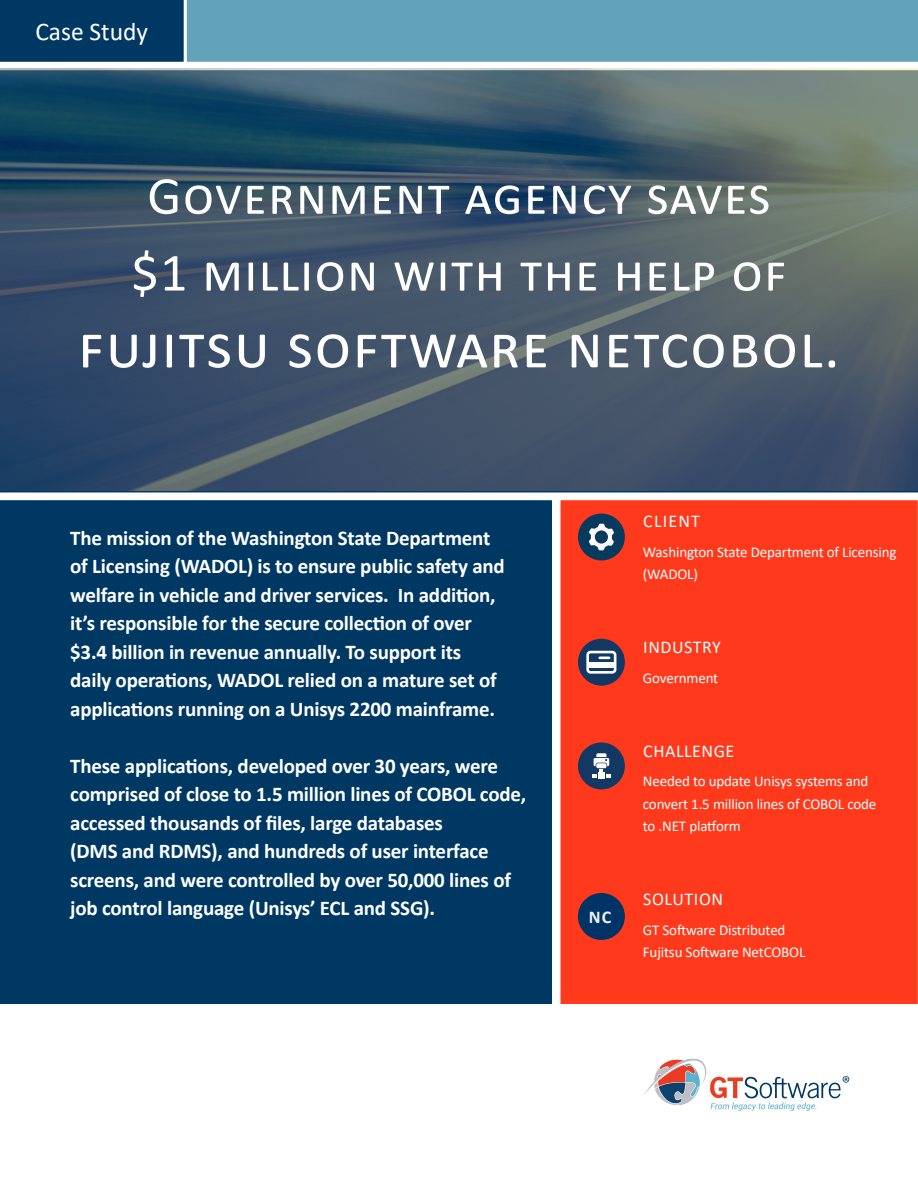
<style>
.page{position:relative;width:918px;height:1188px;background:#fff}
.page>*{position:absolute;margin:0;border:0;box-sizing:border-box;transform-origin:0 0}
.t1{font:63px "Calibri";letter-spacing:.025em;color:#fff}
.t2{font:54px "Calibri";letter-spacing:.025em;color:#fff}
.t3{font:25.5px "Calibri";color:#fff}
.t4{font:700 21px/28.5px "Calibri";letter-spacing:-.01em;color:#fff}
.Subhead{font:18px "Calibri";letter-spacing:.03em;color:#fff}
.t5{font:700 18px "Calibri";color:#f1f2f5}
.Subhead-2{font:15px/22.5px "Calibri";letter-spacing:-.01em;color:#fff}
</style>
<div class="page">
<div style="left:0;top:500px;width:552px;height:504px;background:#003864"></div>
<svg style="left:644px;top:1059px;width:205px;height:52px"></svg>
<div style="left:560px;top:500px;width:358px;height:504px;background:#ff3a1c"></div>
<div style="left:0;top:0;width:184px;height:62px;background:#003864"></div>
<div style="left:186px;top:0;width:732px;height:62px;background:#63a3b9"></div>
<div style="left:578px;top:893px;width:47px;height:47px;background:#036;border-radius:50%"></div>
<img style="left:0;top:69px;width:918px;height:422px">
<div style="left:578px;top:514px;width:47px;height:47px;background:#083a5e;border-radius:50%"></div>
<svg style="left:589px;top:524px;width:25px;height:26px"></svg>
<div style="left:578px;top:639px;width:47px;height:47px;background:#133863;border-radius:50%"></div>
<svg style="left:586px;top:651px;width:30px;height:23px"></svg>
<div style="left:588px;top:662px;width:27px;height:6px;background:#fff"></div>
<div style="left:578px;top:742px;width:47px;height:47px;background:#133863;border-radius:50%"></div>
<div style="left:598px;top:773px;width:7px;height:6px;background:#fff"></div>
<svg style="left:592px;top:753px;width:19px;height:24px"></svg>
<p class="t3" style="left:35px;top:14px;width:114px">Case Study</p>
<p class="t2" style="left:147px;top:158px;width:625px">Government agency saves</p>
<p class="t2" style="left:131px;top:235px;width:657px">$1 million with the help of</p>
<p class="t1" style="left:78px;top:303px;width:763px">fujitsu software netcobol.</p>
<p class="t4" style="left:70px;top:523px;width:436px">The mission of the Washington State Department of Licensing (WADOL) is to ensure public safety and welfare in vehicle and driver services. In addition, it’s responsible for the secure collection of over $3.4 billion in revenue annually. To support its daily operations, WADOL relied on a mature set of applications running on a Unisys 2200 mainframe.</p>
<p class="t4" style="left:70px;top:751px;width:429px">These applications, developed over 30 years, were</p>
<p class="t4" style="left:70px;top:780px;width:458px">comprised of close to 1.5 million lines of COBOL code, accessed thousands of files, large databases<br>(DMS and RDMS), and hundreds of user interface screens, and were controlled by over 50,000 lines of job control language (Unisys’ ECL and SSG).</p>
<p class="t5" style="left:589px;top:904px;width:24px">NC</p>
<p class="Subhead" style="left:643px;top:509px;width:58px">CLIENT</p>
<p class="Subhead-2" style="left:643px;top:540px;width:255px">Washington State Department of Licensing</p>
<p class="Subhead-2" style="left:643px;top:562px;width:56px">(WADOL)</p>
<p class="Subhead" style="left:643px;top:635px;width:79px">INDUSTRY</p>
<p class="Subhead-2" style="left:643px;top:666px;width:77px">Government</p>
<p class="Subhead" style="left:643px;top:738px;width:93px">CHALLENGE</p>
<p class="Subhead-2" style="left:643px;top:769px;width:235px">Needed to update Unisys systems and convert 1.5 million lines of COBOL code</p>
<p class="Subhead-2" style="left:643px;top:814px;width:99px">to .NET platform</p>
<p class="Subhead" style="left:643px;top:887px;width:81px">SOLUTION</p>
<p class="Subhead-2" style="left:643px;top:918px;width:144px">GT Software Distributed</p>
<p class="Subhead-2" style="left:643px;top:940px;width:164px">Fujitsu Software NetCOBOL</p>
</div>
